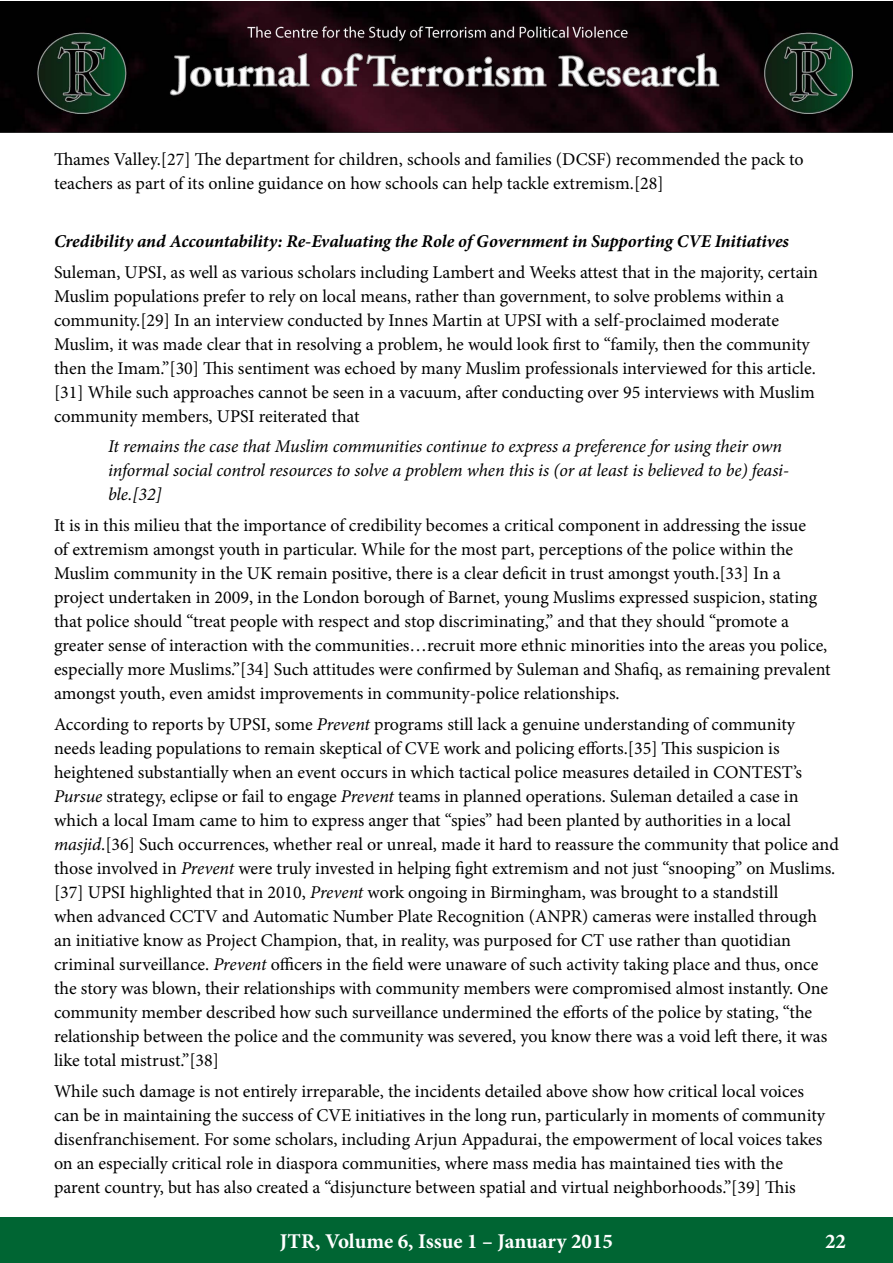
<style>
.page{position:relative;width:893px;height:1263px;background:#fff}
.page>*{position:absolute;margin:0;border:0;box-sizing:border-box;transform-origin:0 0}
.t1{font:700 21px "Minion Pro";color:#fff}
.t2{font:18px/24px "Minion Pro";color:#000}
.t3{font:italic 18px/24px "Minion Pro";letter-spacing:-.01em;color:#000}
.t4{font:italic 700 18px "Minion Pro";letter-spacing:-.005em;color:#000}
.s1{font-style:italic}
</style>
<div class="page">
<div style="left:0;top:1217px;width:892px;height:46px;background:#006533"></div>
<img style="left:0;top:1px;width:892px;height:132px">
<p class="t2" style="left:54px;top:147px;width:751px">Thames Valley.[27] The department for children, schools and families (DCSF) recommended the pack to teachers as part of its online guidance on how schools can help tackle extremism.[28]</p>
<p class="t4" style="left:54px;top:228px;width:736px">Credibility and Accountability: Re-Evaluating the Role of Government in Supporting CVE Initiatives</p>
<p class="t2" style="left:54px;top:260px;width:766px">Suleman, UPSI, as well as various scholars including Lambert and Weeks attest that in the majority, certain Muslim populations prefer to rely on local means, rather than government, to solve problems within a community.[29] In an interview conducted by Innes Martin at UPSI with a self-proclaimed moderate Muslim, it was made clear that in resolving a problem, he would look first to “family, then the community then the Imam.”[30] This sentiment was echoed by many Muslim professionals interviewed for this article. [31] While such approaches cannot be seen in a vacuum, after conducting over 95 interviews with Muslim community members, UPSI reiterated that</p>
<p class="t3" style="left:108px;top:434px;width:683px">It remains the case that Muslim communities continue to express a preference for using their own informal social control resources to solve a problem when this is (or at least is believed to be) feasi&shy;ble.[32]</p>
<p class="t2" style="left:54px;top:513px;width:778px">It is in this milieu that the importance of credibility becomes a critical component in addressing the issue<br>of extremism amongst youth in particular. While for the most part, perceptions of the police within the Muslim community in the UK remain positive, there is a clear deficit in trust amongst youth.[33] In a project undertaken in 2009, in the London borough of Barnet, young Muslims expressed suspicion, stating that police should “treat people with respect and stop discriminating,” and that they should “promote a greater sense of interaction with the communities…recruit more ethnic minorities into the areas you police, especially more Muslims.”[34] Such attitudes were confirmed by Suleman and Shafiq, as remaining prevalent amongst youth, even amidst improvements in community-police relationships.</p>
<p class="t2" style="left:54px;top:712px;width:786px">According to reports by UPSI, some <span class="s1">Prevent</span> programs still lack a genuine understanding of community needs leading populations to remain skeptical of CVE work and policing efforts.[35] This suspicion is heightened substantially when an event occurs in which tactical police measures detailed in CONTEST’s <span class="s1">Pursue</span> strategy, eclipse or fail to engage <span class="s1">Prevent</span> teams in planned operations. Suleman detailed a case in which a local Imam came to him to express anger that “spies” had been planted by authorities in a local <span class="s1">masjid</span>.[36] Such occurrences, whether real or unreal, made it hard to reassure the community that police and those involved in <span class="s1">Prevent</span> were truly invested in helping fight extremism and not just “snooping” on Muslims. [37] UPSI highlighted that in 2010, <span class="s1">Prevent</span> work ongoing in Birmingham, was brought to a standstill<br>when advanced CCTV and Automatic Number Plate Recognition (ANPR) cameras were installed through an initiative know as Project Champion, that, in reality, was purposed for CT use rather than quotidian criminal surveillance. <span class="s1">Prevent</span> officers in the field were unaware of such activity taking place and thus, once the story was blown, their relationships with community members were compromised almost instantly. One community member described how such surveillance undermined the efforts of the police by stating, “the relationship between the police and the community was severed, you know there was a void left there, it was like total mistrust.”[38]</p>
<p class="t2" style="left:54px;top:1079px;width:773px">While such damage is not entirely irreparable, the incidents detailed above show how critical local voices can be in maintaining the success of CVE initiatives in the long run, particularly in moments of community disenfranchisement. For some scholars, including Arjun Appadurai, the empowerment of local voices takes on an especially critical role in diaspora communities, where mass media has maintained ties with the parent country, but has also created a “disjuncture between spatial and virtual neighborhoods.”[39] This</p>
<p class="t1" style="left:280px;top:1226px;width:335px">JTR, Volume 6, Issue 1 – January 2015</p>
<p class="t1" style="left:825px;top:1226px;width:22px">22</p>
</div>
